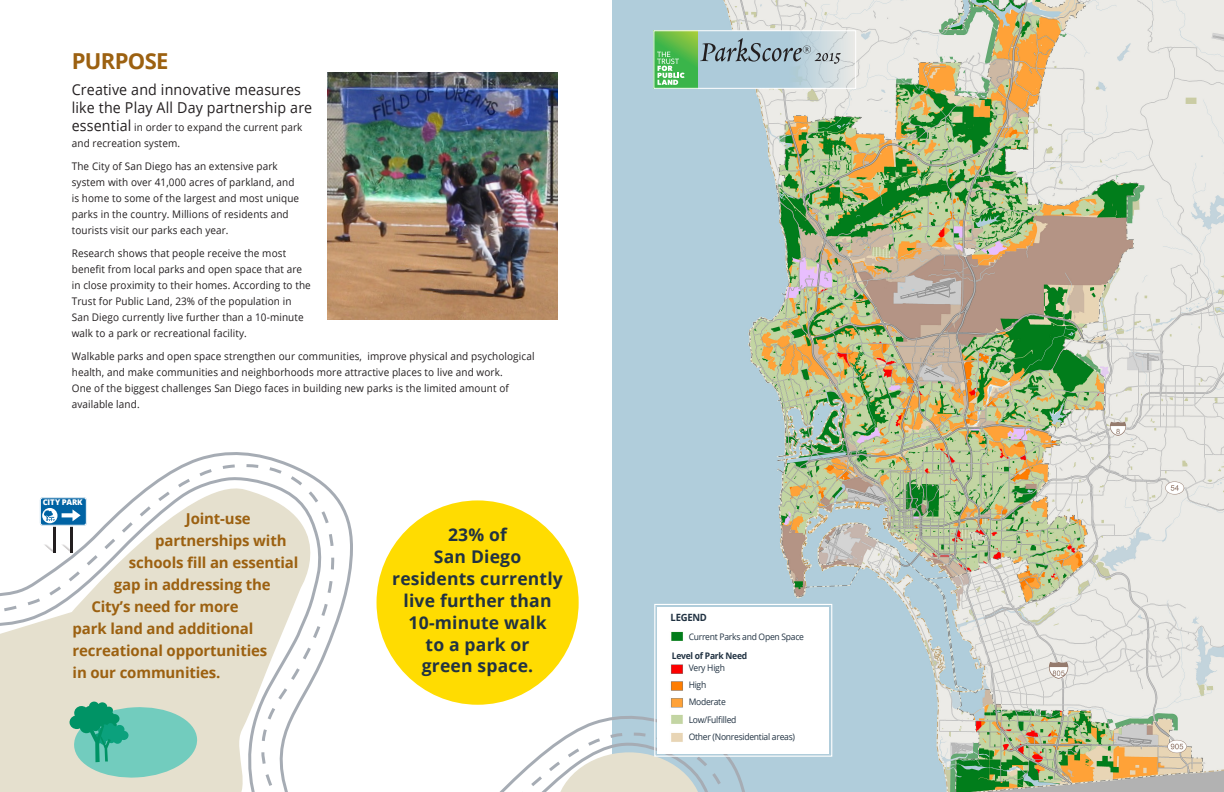
<style>
.page{position:relative;width:1224px;height:792px;background:#fff}
.page>*{position:absolute;margin:0;border:0;box-sizing:border-box;transform-origin:0 0}
.t1{font:700 22px "Open Sans";letter-spacing:-.03em;color:#9c6111}
.Main_Body{font:700 17.5px/21.9px "Open Sans";letter-spacing:.01em;color:#213242;text-align:center}
.Main_Body-2{font:700 15px "Open Sans";letter-spacing:-.01em;color:#9c6111}
.Main_Body-3{font:15px/18px "Open Sans";letter-spacing:.01em;color:#231f20;scale:.95 1}
.Main_Body-4{font:10.5px/16px "Open Sans";letter-spacing:.01em;color:#231f20;scale:.95 1}
.Main_Body-5{font:700 10px "Open Sans";letter-spacing:-.03em;color:#213242;scale:.95 1}
.Main_Body-6{font:9px "Open Sans";letter-spacing:-.03em;color:#213242;scale:.95 1}
.Main_Body-7{font:700 9px "Open Sans";letter-spacing:-.03em;color:#213242;scale:.95 1}
.t2{font:800 7.9px "Open Sans";letter-spacing:-.03em;color:#fff}
.s1{font-size:15px}
</style>
<div class="page">
<img style="left:612px;top:0;width:612px;height:792px">
<svg style="left:697px;top:32px;width:157px;height:55px;fill:#adcbda"></svg>
<div style="left:612px;top:414px;width:145px;height:189px;background:#b0cddb"></div>
<svg style="left:0;top:448px;width:716px;height:344px"></svg>
<svg style="left:655px;top:32px;width:42px;height:55px"></svg>
<svg style="left:657px;top:52px;width:28px;height:33px"></svg>
<svg style="left:700px;top:38px;width:141px;height:26px"></svg>
<div style="left:653px;top:30px;width:203px;height:59px;border:1px solid #fff"></div>
<svg style="left:472px;top:603px;width:361px;height:189px"></svg>
<svg style="left:69px;top:701px;width:129px;height:78px"></svg>
<img style="left:327px;top:72px;width:231px;height:248px">
<div style="left:377px;top:500px;width:202px;height:205px;background:#ffdc01;border-radius:50%"></div>
<div style="left:39px;top:496px;width:49px;height:31px;border:1px solid #fff;border-radius:4px"></div>
<div style="left:40px;top:498px;width:46px;height:27px;border:1px solid #fff;border-radius:2px"></div>
<svg style="left:41px;top:467px;width:174px;height:134px"></svg>
<p class="t1" style="left:72px;top:46px;width:98px">PURPOSE</p>
<p class="Main_Body-3" style="left:72px;top:80px;width:255px">Creative and innovative measures like the Play All Day partnership are</p>
<p class="Main_Body-4" style="left:72px;top:118px;width:244px"><span class="s1">essential</span> in order to expand the current park and recreation system.</p>
<p class="Main_Body-4" style="left:72px;top:158px;width:241px">The City of San Diego has an extensive park system with over 41,000 acres of parkland, and is home to some of the largest and most unique parks in the country. Millions of residents and tourists visit our parks each year.</p>
<p class="Main_Body-4" style="left:72px;top:245px;width:253px">Research shows that people receive the most benefit from local parks and open space that are in close proximity to their homes. According to the Trust for Public Land, 23% of the population in San Diego currently live further than a 10-minute walk to a park or recreational facility.</p>
<p class="Main_Body-4" style="left:72px;top:348px;width:489px">Walkable parks and open space strengthen our communities, improve physical and psychological health, and make communities and neighborhoods more attractive places to live and work.<br>One of the biggest challenges San Diego faces in building new parks is the limited amount of available land.</p>
<p class="t2" style="left:43px;top:496px;width:41px">CITY PARK</p>
<p class="Main_Body-2" style="left:186px;top:508px;width:66px">Joint-use</p>
<p class="Main_Body-2" style="left:155px;top:530px;width:133px">partnerships with</p>
<p class="Main_Body-2" style="left:129px;top:552px;width:171px">schools fill an essential</p>
<p class="Main_Body-2" style="left:114px;top:574px;width:158px">gap in addressing the</p>
<p class="Main_Body-2" style="left:91px;top:596px;width:149px">City’s need for more</p>
<p class="Main_Body-2" style="left:73px;top:618px;width:182px">park land and additional</p>
<p class="Main_Body-2" style="left:73px;top:640px;width:196px">recreational opportunities</p>
<p class="Main_Body-2" style="left:73px;top:662px;width:149px">in our communities.</p>
<p class="Main_Body" style="left:392px;top:523px;width:172px">23% of<br>San Diego residents currently live further than<br>10-minute walk<br>to a park or<br>green space.</p>
<p class="Main_Body-5" style="left:671px;top:610px;width:40px">LEGEND</p>
<p class="Main_Body-6" style="left:689px;top:630px;width:123px">Current Parks and Open Space</p>
<p class="Main_Body-6" style="left:689px;top:662px;width:40px">Very High</p>
<p class="Main_Body-6" style="left:689px;top:679px;width:20px">High</p>
<p class="Main_Body-6" style="left:689px;top:696px;width:41px">Moderate</p>
<p class="Main_Body-6" style="left:689px;top:713px;width:52px">Low/Fulfilled</p>
<p class="Main_Body-6" style="left:689px;top:730px;width:114px">Other (Nonresidential areas)</p>
<p class="Main_Body-7" style="left:672px;top:649px;width:81px">Level of Park Need</p>
</div>
